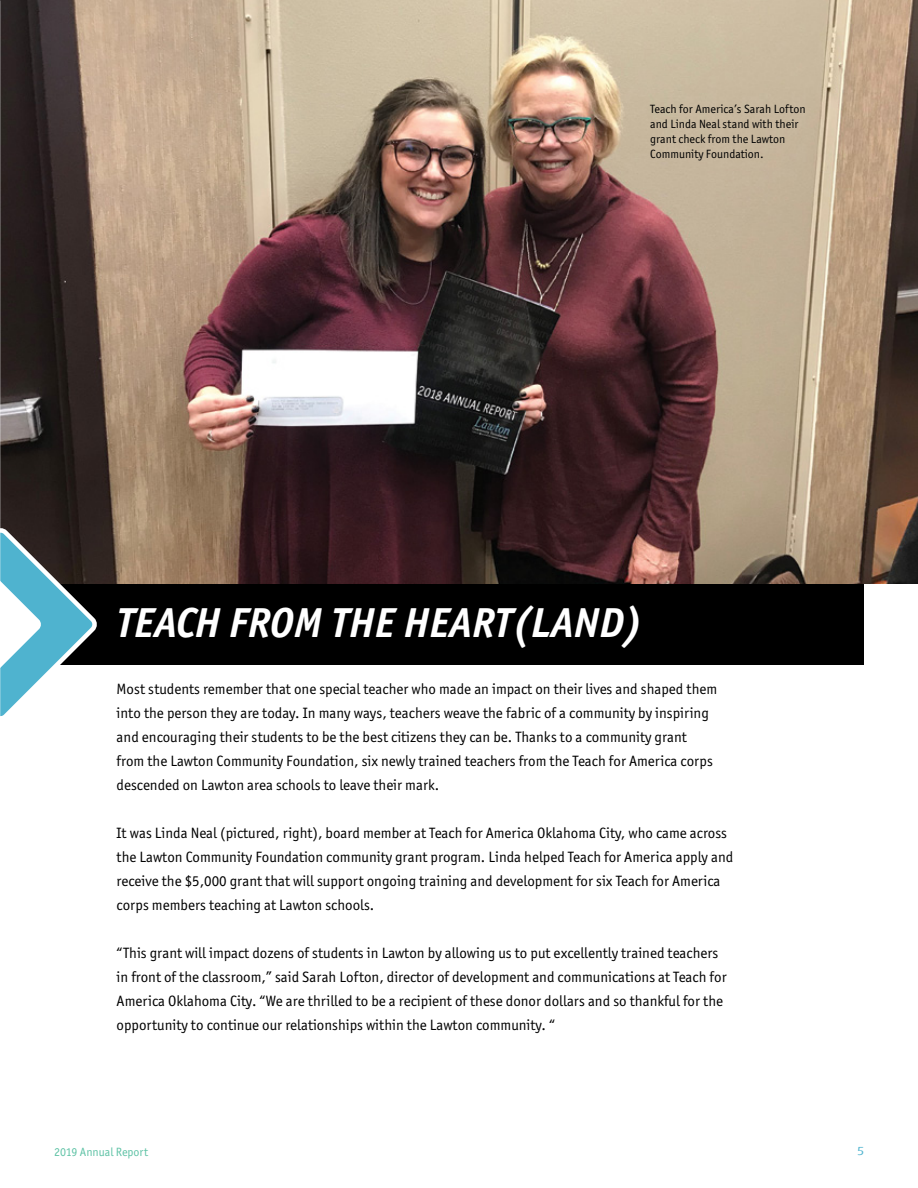
<style>
.page{position:relative;width:918px;height:1188px;background:#fff}
.page>*{position:absolute;margin:0;border:0;box-sizing:border-box;transform-origin:0 0}
.t1{font:italic 700 42px "Officina San ITC";color:#fff}
.t2{font:15px/24px "Officina San ITC";color:#000}
.t3{font:12px/15px "Officina San ITC";color:#000}
.t4{font:12px "Officina San ITC";color:#5ec2a5}
.t5{font:500 12px "Eras ITC";color:#4fb3cf}
</style>
<div class="page">
<div style="left:1px;top:584px;width:863px;height:81px;background:#000"></div>
<img style="left:0;top:0;width:918px;height:584px">
<svg style="left:0;top:523px;width:102px;height:194px"></svg>
<p class="t3" style="left:650px;top:102px;width:157px">Teach for America’s Sarah Lofton and Linda Neal stand with their grant check from the Lawton<br>Community Foundation.</p>
<p class="t1" style="left:116px;top:597px;width:528px">TEACH FROM THE HEART(LAND)</p>
<p class="t2" style="left:117px;top:677px;width:602px">Most students remember that one special teacher who made an impact on their lives and shaped them into the person they are today. In many ways, teachers weave the fabric of a community by inspiring and encouraging their students to be the best citizens they can be. Thanks to a community grant from the Lawton Community Foundation, six newly trained teachers from the Teach for America corps descended on Lawton area schools to leave their mark.</p>
<p class="t2" style="left:117px;top:821px;width:618px">It was Linda Neal (pictured, right), board member at Teach for America Oklahoma City, who came across the Lawton Community Foundation community grant program. Linda helped Teach for America apply and receive the $5,000 grant that will support ongoing training and development for six Teach for America corps members teaching at Lawton schools.</p>
<p class="t2" style="left:117px;top:941px;width:612px">“This grant will impact dozens of students in Lawton by allowing us to put excellently trained teachers in front of the classroom,” said Sarah Lofton, director of development and communications at Teach for America Oklahoma City. “We are thrilled to be a recipient of these donor dollars and so thankful for the opportunity to continue our relationships within the Lawton community. “</p>
<p class="t4" style="left:54px;top:1145px;width:96px">2019 Annual Report</p>
<p class="t5" style="left:857px;top:1144px;width:8px">5</p>
</div>
